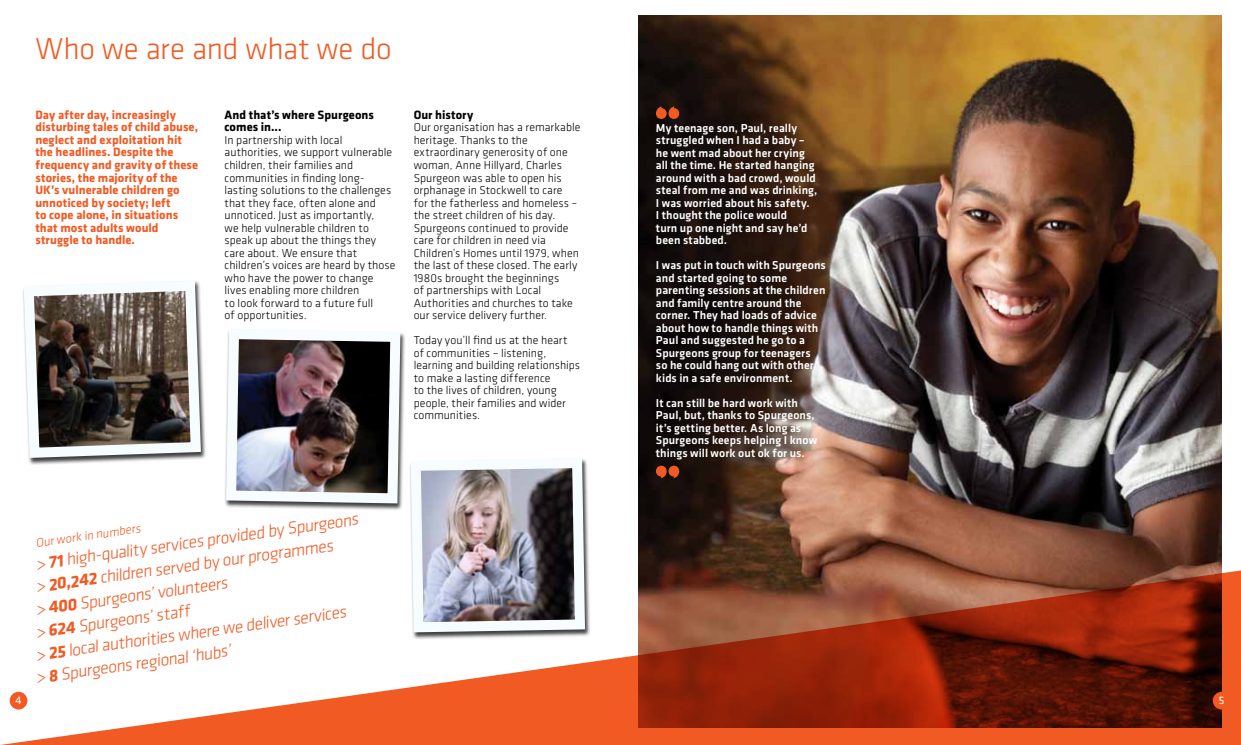
<style>
.page{position:relative;width:1241px;height:745px;background:#fff}
.page>*{position:absolute;margin:0;border:0;box-sizing:border-box;transform-origin:0 0}
.t1{font:300 31.25px "Klavika";letter-spacing:-.01em;color:#f15a22}
.t2{font:300 17.5px "Klavika";color:#f15a22}
.t3{font:700 12.5px/12.5px "Klavika";letter-spacing:.005em;color:#f15a22}
.t4{font:700 12.5px/12.5px "Klavika";letter-spacing:.005em;color:#000}
.t5{font:300 12.5px "Klavika";color:#f15a22}
.t6{font:300 11.88px/12.5px "Klavika";letter-spacing:.005em;color:#000}
.t7{font:500 11.88px/12.5px "Klavika";letter-spacing:.01em;color:#fff}
.t8{font:11.25px "Klavika";color:#fff}
.s1{font-weight:700}
</style>
<div class="page">
<img style="left:638px;top:16px;width:583px;height:551px">
<svg style="left:7px;top:567px;width:1233px;height:177px"></svg>
<svg style="left:656px;top:106px;width:23px;height:13px"></svg>
<svg style="left:656px;top:465px;width:23px;height:13px"></svg>
<img style="left:221px;top:331px;width:369px;height:306px">
<svg style="left:23px;top:281px;width:183px;height:182px"></svg>
<div style="left:10px;top:691px;width:17px;height:18px;background:#f15a22;border-radius:50%"></div>
<div style="left:1212px;top:691px;width:18px;height:18px;background:#f15a22;border-radius:50%"></div>
<h1 class="t1" style="left:35px;top:31px;width:357px">Who we are and what we do</h1>
<p class="t3" style="left:35px;top:109px;width:164px">Day after day, increasingly disturbing tales of child abuse, neglect and exploitation hit the headlines. Despite the frequency and gravity of these stories, the majority of the<br>UK’s vulnerable children go unnoticed by society; left<br>to cope alone, in situations that most adults would struggle to handle.</p>
<p class="t4" style="left:224px;top:109px;width:151px">And that’s where Spurgeons comes in...</p>
<p class="t6" style="left:224px;top:134px;width:172px">In partnership with local authorities, we support vulnerable children, their families and communities in finding long&shy;lasting solutions to the challenges that they face, often alone and unnoticed. Just as importantly,<br>we help vulnerable children to speak up about the things they care about. We ensure that children’s voices are heard by those who have the power to change lives enabling more children<br>to look forward to a future full<br>of opportunities.</p>
<p class="t4" style="left:413px;top:109px;width:61px">Our history</p>
<p class="t6" style="left:413px;top:121px;width:168px">Our organisation has a remarkable heritage. Thanks to the extraordinary generosity of one woman, Anne Hillyard, Charles<br>Spurgeon was able to open his orphanage in Stockwell to care<br>for the fatherless and homeless – the street children of his day.<br>Spurgeons continued to provide care for children in need via<br>Children’s Homes until 1979, when the last of these closed. The early<br>1980s brought the beginnings<br>of partnerships with Local<br>Authorities and churches to take our service delivery further.</p>
<p class="t6" style="left:413px;top:334px;width:168px">Today you’ll find us at the heart of communities – listening, learning and building relationships to make a lasting difference<br>to the lives of children, young people, their families and wider communities.</p>
<h2 class="t2" style="left:34px;top:554px;width:327px;rotate:-8deg">&gt; <span class="s1">71</span> high-quality services provided by Spurgeons</h2>
<p class="t5" style="left:35px;top:535px;width:107px;rotate:-8deg">Our work in numbers</p>
<h2 class="t2" style="left:34px;top:577px;width:302px;rotate:-8deg">&gt; <span class="s1">20,242</span> children served by our programmes</h2>
<h2 class="t2" style="left:34px;top:599px;width:195px;rotate:-8deg">&gt; <span class="s1">400</span> Spurgeons’ volunteers</h2>
<h2 class="t2" style="left:34px;top:622px;width:157px;rotate:-8deg">&gt; <span class="s1">624</span> Spurgeons’ staff</h2>
<h2 class="t2" style="left:34px;top:645px;width:315px;rotate:-8deg">&gt; <span class="s1">25</span> local authorities where we deliver services</h2>
<h2 class="t2" style="left:34px;top:667px;width:199px;rotate:-8deg">&gt; <span class="s1">8</span> Spurgeons regional ‘hubs’</h2>
<p class="t7" style="left:656px;top:121px;width:163px">My teenage son, Paul, really struggled when I had a baby – he went mad about her crying all the time. He started hanging around with a bad crowd, would steal from me and was drinking,<br>I was worried about his safety.<br>I thought the police would<br>turn up one night and say he’d been stabbed.</p>
<p class="t7" style="left:656px;top:259px;width:171px">I was put in touch with Spurgeons and started going to some parenting sessions at the children and family centre around the corner. They had loads of advice about how to handle things with<br>Paul and suggested he go to a<br>Spurgeons group for teenagers<br>so he could hang out with other kids in a safe environment.</p>
<p class="t7" style="left:656px;top:396px;width:163px">It can still be hard work with<br>Paul, but, thanks to Spurgeons, it’s getting better. As long as<br>Spurgeons keeps helping I know things will work out ok for us.</p>
<p class="t8" style="left:16px;top:694px;width:8px">4</p>
<p class="t8" style="left:1218px;top:694px;width:7px">5</p>
</div>
